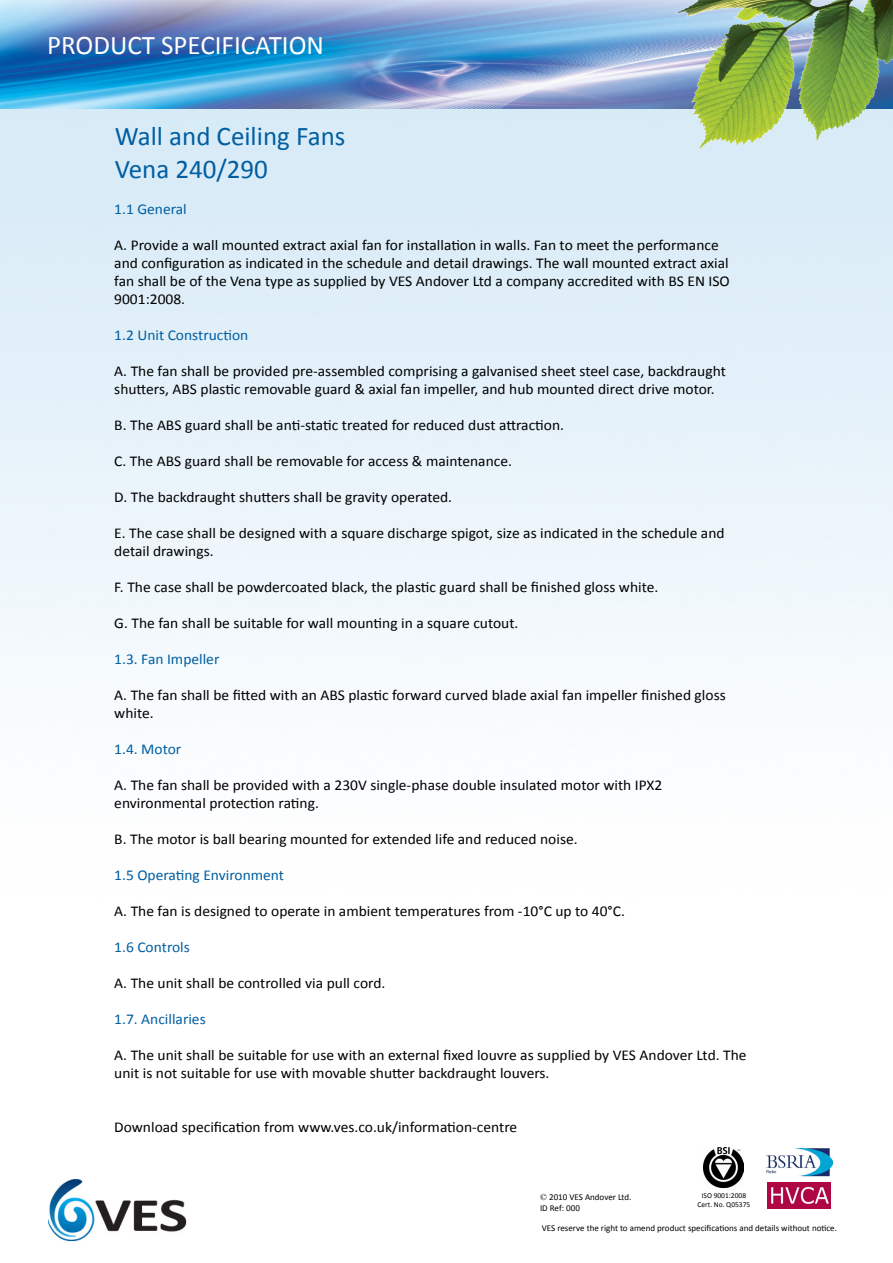
<style>
.page{position:relative;width:893px;height:1263px;background:#fff}
.page>*{position:absolute;margin:0;border:0;box-sizing:border-box;transform-origin:0 0}
.t1{font:27px/32.4px "Calibri";color:#005ea1}
.t2{font:27px "Calibri";color:#fff}
.t3{font:15px/18px "Calibri";color:#000}
.t4{font:15px "Calibri";color:#005ea1}
.t5{font:9px/10.8px "Calibri";color:#000}
.t6{font:7.5px/9px "Calibri";color:#000;text-align:center}
.s1{font-family:"Times New Roman"}
</style>
<div class="page">
<img style="left:0;top:0;width:893px;height:1209px">
<img style="left:48px;top:1175px;width:143px;height:67px">
<img style="left:703px;top:1148px;width:41px;height:40px">
<img style="left:767px;top:1148px;width:65px;height:28px">
<img style="left:675px;top:0;width:218px;height:148px">
<img style="left:768px;top:1183px;width:63px;height:25px">
<h1 class="t2" style="left:47px;top:28px;width:140px">PRODUCT Specification</h1>
<h1 class="t1" style="left:115px;top:119px;width:232px">Wall and Ceiling Fans<br>Vena 240/290</h1>
<p class="t4" style="left:114px;top:199px;width:74px">1.1 General</p>
<p class="t3" style="left:114px;top:235px;width:617px">A. Provide a wall mounted extract axial fan for installation in walls. Fan to meet the performance and configuration as indicated in the schedule and detail drawings. The wall mounted extract axial fan shall be of the Vena type as supplied by VES Andover Ltd a company accredited with BS EN ISO 9001:2008.</p>
<p class="t4" style="left:114px;top:325px;width:136px">1.2 Unit Construction</p>
<p class="t3" style="left:114px;top:361px;width:613px">A. The fan shall be provided pre-assembled comprising a galvanised sheet steel case, backdraught shutters, ABS plastic removable guard &amp; axial fan impeller, and hub mounted direct drive motor.</p>
<p class="t3" style="left:114px;top:415px;width:451px">B. The ABS guard shall be anti-static treated for reduced dust attraction.</p>
<p class="t3" style="left:114px;top:451px;width:399px">C. The ABS guard shall be removable for access &amp; maintenance.</p>
<p class="t3" style="left:114px;top:487px;width:339px">D. The backdraught shutters shall be gravity operated.</p>
<p class="t3" style="left:114px;top:523px;width:612px">E. The case shall be designed with a square discharge spigot, size as indicated in the schedule and detail drawings.</p>
<p class="t3" style="left:114px;top:577px;width:546px">F. The case shall be powdercoated black, the plastic guard shall be finished gloss white.</p>
<p class="t3" style="left:114px;top:613px;width:406px">G. The fan shall be suitable for wall mounting in a square cutout.</p>
<p class="t4" style="left:114px;top:649px;width:107px">1.3. Fan Impeller</p>
<p class="t3" style="left:114px;top:685px;width:613px">A. The fan shall be fitted with an ABS plastic forward curved blade axial fan impeller finished gloss white.</p>
<p class="t4" style="left:114px;top:739px;width:69px">1.4. Motor</p>
<p class="t3" style="left:114px;top:775px;width:550px">A. The fan shall be provided with a 230V single-phase double insulated motor with IPX2 environmental protection rating.</p>
<p class="t3" style="left:114px;top:829px;width:465px">B. The motor is ball bearing mounted for extended life and reduced noise.</p>
<p class="t4" style="left:114px;top:865px;width:171px">1.5 Operating Environment</p>
<p class="t3" style="left:114px;top:901px;width:512px">A. The fan is designed to operate in ambient temperatures from -10°C up to 40°C.</p>
<p class="t4" style="left:114px;top:937px;width:77px">1.6 Controls</p>
<p class="t3" style="left:114px;top:973px;width:273px">A. The unit shall be controlled via pull cord.</p>
<p class="t4" style="left:114px;top:1009px;width:93px">1.7. Ancillaries</p>
<p class="t3" style="left:114px;top:1045px;width:634px">A. The unit shall be suitable for use with an external fixed louvre as supplied by VES Andover Ltd. The unit is not suitable for use with movable shutter backdraught louvers.</p>
<p class="t3" style="left:114px;top:1117px;width:405px">Download specification from www.ves.co.uk/information-centre</p>
<p class="t5" style="left:540px;top:1191px;width:93px"><span class="s1">©</span> 2010 VES Andover Ltd.<br>ID Ref: 000</p>
<p class="t6" style="left:697px;top:1190px;width:54px">ISO 9001:2008<br>Cert. No. Q05375</p>
<p class="t5" style="left:542px;top:1222px;width:297px">VES reserve the right to amend product specifications and details without notice.</p>
</div>
